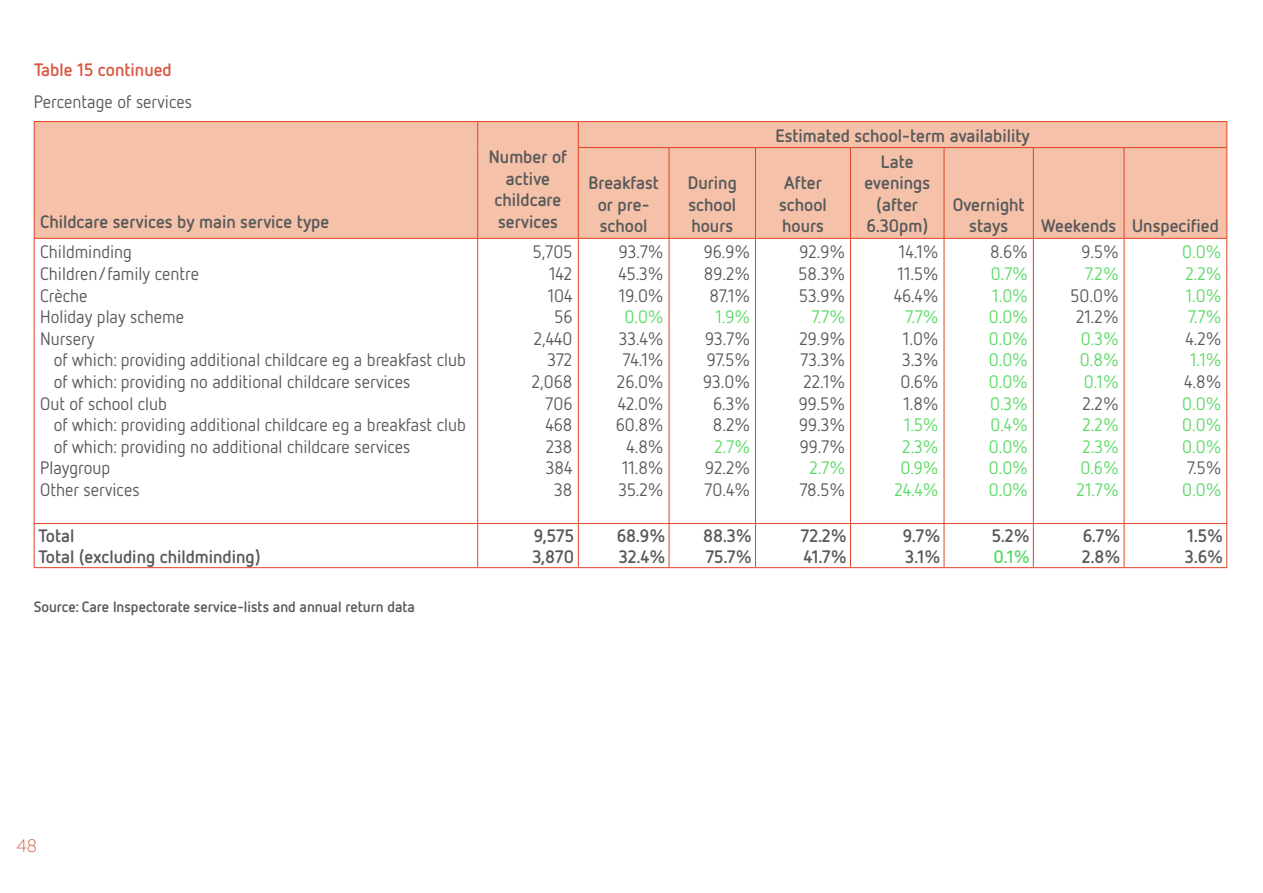
<style>
.page{position:relative;width:1263px;height:893px;background:#fff}
.page>*{position:absolute;margin:0;border:0;box-sizing:border-box;transform-origin:0 0}
.t1{font:18px/21.6px "Netto OT";color:#58595b;text-align:justify}
.t2{font:700 18px/21.6px "Netto OT";color:#58595b}
.t3{font:18px/21.6px "Netto OT";color:#58da63;text-align:justify}
.t4{font:700 18px "Netto OT";color:#d95943}
.t5{font:700 18px "Netto OT";color:#58da63}
.t6{font:18px "Museo 100";color:#d95943}
.t7{font:700 15px "Netto OT";color:#58595b}
</style>
<div class="page">
<div style="left:35px;top:122px;width:1191px;height:116px;background:#f5c2a9"></div>
<hr style="left:34px;top:121px;width:444px;height:1px;background:#e14325">
<svg style="left:34px;top:122px;width:1px;height:26px"></svg>
<hr style="left:478px;top:121px;width:100px;height:1px;background:#e14325">
<svg style="left:477px;top:122px;width:1px;height:26px"></svg>
<hr style="left:578px;top:121px;width:91px;height:1px;background:#e14325">
<svg style="left:578px;top:122px;width:1px;height:25px"></svg>
<hr style="left:669px;top:121px;width:86px;height:1px;background:#e14325">
<hr style="left:755px;top:121px;width:95px;height:1px;background:#e14325">
<hr style="left:850px;top:121px;width:94px;height:1px;background:#e14325">
<hr style="left:944px;top:121px;width:89px;height:1px;background:#e14325">
<hr style="left:1033px;top:121px;width:91px;height:1px;background:#e14325">
<hr style="left:1124px;top:121px;width:103px;height:1px;background:#e14325">
<svg style="left:1226px;top:122px;width:1px;height:25px"></svg>
<hr style="left:34px;top:148px;width:1px;height:90px;background:#e14325">
<hr style="left:477px;top:148px;width:1px;height:90px;background:#e14325">
<hr style="left:578px;top:147px;width:91px;height:1px;background:#e14325">
<hr style="left:578px;top:148px;width:1px;height:90px;background:#e14325">
<hr style="left:669px;top:147px;width:86px;height:1px;background:#e14325">
<hr style="left:669px;top:148px;width:1px;height:90px;background:#e14325">
<hr style="left:755px;top:147px;width:95px;height:1px;background:#e14325">
<hr style="left:755px;top:148px;width:1px;height:90px;background:#e14325">
<hr style="left:850px;top:147px;width:94px;height:1px;background:#e14325">
<hr style="left:850px;top:148px;width:1px;height:90px;background:#e14325">
<hr style="left:944px;top:147px;width:89px;height:1px;background:#e14325">
<hr style="left:944px;top:148px;width:1px;height:90px;background:#e14325">
<hr style="left:1033px;top:147px;width:91px;height:1px;background:#e14325">
<hr style="left:1033px;top:148px;width:1px;height:90px;background:#e14325">
<hr style="left:1124px;top:147px;width:103px;height:1px;background:#e14325">
<hr style="left:1124px;top:148px;width:1px;height:90px;background:#e14325">
<hr style="left:1226px;top:148px;width:1px;height:90px;background:#e14325">
<hr style="left:34px;top:238px;width:444px;height:1px;background:#e14325">
<hr style="left:34px;top:239px;width:1px;height:284px;background:#e14325">
<hr style="left:478px;top:238px;width:100px;height:1px;background:#e14325">
<hr style="left:477px;top:239px;width:1px;height:284px;background:#e14325">
<hr style="left:578px;top:238px;width:91px;height:1px;background:#e14325">
<hr style="left:578px;top:239px;width:1px;height:284px;background:#e14325">
<hr style="left:669px;top:238px;width:86px;height:1px;background:#e14325">
<hr style="left:669px;top:239px;width:1px;height:284px;background:#e14325">
<hr style="left:755px;top:238px;width:95px;height:1px;background:#e14325">
<hr style="left:755px;top:239px;width:1px;height:284px;background:#e14325">
<hr style="left:850px;top:238px;width:94px;height:1px;background:#e14325">
<hr style="left:850px;top:239px;width:1px;height:284px;background:#e14325">
<hr style="left:944px;top:238px;width:89px;height:1px;background:#e14325">
<hr style="left:944px;top:239px;width:1px;height:284px;background:#e14325">
<hr style="left:1033px;top:238px;width:91px;height:1px;background:#e14325">
<hr style="left:1033px;top:239px;width:1px;height:284px;background:#e14325">
<hr style="left:1124px;top:238px;width:103px;height:1px;background:#e14325">
<hr style="left:1124px;top:239px;width:1px;height:284px;background:#e14325">
<hr style="left:1226px;top:239px;width:1px;height:284px;background:#e14325">
<hr style="left:34px;top:523px;width:444px;height:1px;background:#e14325">
<hr style="left:34px;top:524px;width:1px;height:43px;background:#e14325">
<hr style="left:478px;top:523px;width:100px;height:1px;background:#e14325">
<hr style="left:477px;top:524px;width:1px;height:43px;background:#e14325">
<hr style="left:578px;top:523px;width:91px;height:1px;background:#e14325">
<hr style="left:578px;top:524px;width:1px;height:43px;background:#e14325">
<hr style="left:669px;top:523px;width:86px;height:1px;background:#e14325">
<hr style="left:669px;top:524px;width:1px;height:43px;background:#e14325">
<hr style="left:755px;top:523px;width:95px;height:1px;background:#e14325">
<hr style="left:755px;top:524px;width:1px;height:43px;background:#e14325">
<hr style="left:850px;top:523px;width:94px;height:1px;background:#e14325">
<hr style="left:850px;top:524px;width:1px;height:43px;background:#e14325">
<hr style="left:944px;top:523px;width:89px;height:1px;background:#e14325">
<hr style="left:944px;top:524px;width:1px;height:43px;background:#e14325">
<hr style="left:1033px;top:523px;width:91px;height:1px;background:#e14325">
<hr style="left:1033px;top:524px;width:1px;height:43px;background:#e14325">
<hr style="left:1124px;top:523px;width:103px;height:1px;background:#e14325">
<hr style="left:1124px;top:524px;width:1px;height:43px;background:#e14325">
<hr style="left:1226px;top:524px;width:1px;height:43px;background:#e14325">
<hr style="left:34px;top:567px;width:444px;height:1px;background:#e14325">
<hr style="left:478px;top:567px;width:100px;height:1px;background:#e14325">
<hr style="left:578px;top:567px;width:91px;height:1px;background:#e14325">
<hr style="left:669px;top:567px;width:86px;height:1px;background:#e14325">
<hr style="left:755px;top:567px;width:95px;height:1px;background:#e14325">
<hr style="left:850px;top:567px;width:94px;height:1px;background:#e14325">
<hr style="left:944px;top:567px;width:89px;height:1px;background:#e14325">
<hr style="left:1033px;top:567px;width:91px;height:1px;background:#e14325">
<hr style="left:1124px;top:567px;width:103px;height:1px;background:#e14325">
<p class="t4" style="left:34px;top:58px;width:139px">Table 15 continued</p>
<p class="t1" style="left:34px;top:91px;width:160px">Percentage of services</p>
<p class="t2" style="left:40px;top:210px;width:291px">Childcare services by main service type</p>
<p class="t1" style="left:40px;top:241px;width:160px;text-align:left">Childminding<br>Children/family centre<br>Crèche<br>Holiday play scheme<br>Nursery</p>
<p class="t1" style="left:54px;top:349px;width:414px">of which: providing additional childcare eg a breakfast club</p>
<p class="t1" style="left:54px;top:370px;width:358px">of which: providing no additional childcare services</p>
<p class="t1" style="left:40px;top:392px;width:128px">Out of school club</p>
<p class="t1" style="left:54px;top:414px;width:414px">of which: providing additional childcare eg a breakfast club</p>
<p class="t1" style="left:54px;top:435px;width:358px">of which: providing no additional childcare services</p>
<p class="t1" style="left:40px;top:457px;width:72px">Playgroup</p>
<p class="t1" style="left:40px;top:478px;width:101px">Other services</p>
<p class="t2" style="left:489px;top:146px;width:80px;text-align:center">Number of active childcare services</p>
<p class="t2" style="left:775px;top:124px;width:256px">Estimated school-term availability</p>
<p class="t2" style="left:588px;top:172px;width:72px;text-align:center">Breakfast or pre&shy;school</p>
<p class="t2" style="left:688px;top:172px;width:51px;text-align:justify">During school hours</p>
<p class="t2" style="left:779px;top:172px;width:49px">After school hours</p>
<p class="t2" style="left:864px;top:150px;width:67px;text-align:center">Late evenings (after<br>6.30pm)</p>
<p class="t2" style="left:953px;top:193px;width:74px;text-align:center">Overnight stays</p>
<p class="t1" style="left:532px;top:241px;width:42px;text-align:right">5,705<br>142<br>104<br>56<br>2,440<br>372<br>2,068<br>706<br>468<br>238<br>384<br>38</p>
<p class="t1" style="left:618px;top:241px;width:47px">93.7% 45.3% 19.0%</p>
<p class="t3" style="left:624px;top:306px;width:41px">0.0%</p>
<p class="t1" style="left:616px;top:327px;width:49px;text-align:center">33.4%<br>74.1%<br>26.0%<br>42.0%<br>60.8%<br>4.8%<br>11.8%<br>35.2%</p>
<p class="t1" style="left:704px;top:241px;width:48px;text-align:center">96.9%<br>89.2%<br>87.1%</p>
<p class="t3" style="left:715px;top:306px;width:36px">1.9%</p>
<p class="t1" style="left:703px;top:327px;width:49px;text-align:center">93.7%<br>97.5%<br>93.0%<br>6.3%<br>8.2%</p>
<p class="t3" style="left:714px;top:435px;width:37px">2.7%</p>
<p class="t1" style="left:704px;top:457px;width:47px">92.2%<br>70.4%</p>
<p class="t1" style="left:799px;top:241px;width:48px">92.9% 58.3% 53.9%</p>
<p class="t3" style="left:812px;top:306px;width:35px">7.7%</p>
<p class="t1" style="left:799px;top:327px;width:48px">29.9% 73.3% 22.1% 99.5% 99.3% 99.7%</p>
<p class="t3" style="left:809px;top:457px;width:37px">2.7%</p>
<p class="t1" style="left:800px;top:478px;width:47px">78.5%</p>
<p class="t1" style="left:894px;top:241px;width:47px">14.1% 11.5% 46.4%</p>
<p class="t3" style="left:905px;top:306px;width:35px">7.7%</p>
<p class="t1" style="left:900px;top:327px;width:40px">1.0% 3.3% 0.6% 1.8%</p>
<p class="t3" style="left:894px;top:414px;width:46px;text-align:center">1.5%<br>2.3%<br>0.9%<br>24.4%</p>
<p class="t1" style="left:990px;top:241px;width:40px">8.6%</p>
<p class="t3" style="left:989px;top:262px;width:41px">0.7% 1.0% 0.0% 0.0% 0.0% 0.0% 0.3% 0.4% 0.0% 0.0% 0.0%</p>
<p class="t2" style="left:1041px;top:215px;width:179px">Weekends Unspecified</p>
<p class="t1" style="left:1081px;top:241px;width:39px">9.5%</p>
<p class="t3" style="left:1085px;top:262px;width:35px">7.2%</p>
<p class="t1" style="left:1070px;top:284px;width:50px;text-align:center">50.0%<br>21.2%</p>
<p class="t3" style="left:1080px;top:327px;width:40px">0.3% 0.8% 0.1%</p>
<p class="t1" style="left:1082px;top:392px;width:38px">2.2%</p>
<p class="t3" style="left:1076px;top:414px;width:44px;text-align:center">2.2%<br>2.3%<br>0.6%<br>21.7%</p>
<p class="t3" style="left:1182px;top:241px;width:41px">0.0% 2.2% 1.0% 7.7%</p>
<p class="t1" style="left:1185px;top:327px;width:38px">4.2%</p>
<p class="t3" style="left:1190px;top:349px;width:33px">1.1%</p>
<p class="t1" style="left:1184px;top:370px;width:39px">4.8%</p>
<p class="t3" style="left:1182px;top:392px;width:41px">0.0% 0.0% 0.0%</p>
<p class="t1" style="left:1187px;top:457px;width:36px">7.5%</p>
<p class="t3" style="left:1182px;top:478px;width:41px">0.0%</p>
<p class="t2" style="left:38px;top:524px;width:223px">Total<br>Total (excluding childminding)</p>
<p class="t2" style="left:532px;top:524px;width:43px">9,575<br>3,870</p>
<p class="t2" style="left:617px;top:524px;width:50px">68.9%<br>32.4%</p>
<p class="t2" style="left:703px;top:524px;width:50px">88.3%<br>75.7%</p>
<p class="t2" style="left:801px;top:524px;width:48px">72.2%<br>41.7%</p>
<p class="t2" style="left:903px;top:524px;width:39px">9.7%<br>3.1%</p>
<p class="t2" style="left:992px;top:524px;width:40px">5.2%</p>
<p class="t5" style="left:993px;top:546px;width:38px">0.1%</p>
<p class="t2" style="left:1082px;top:524px;width:40px">6.7%<br>2.8%</p>
<p class="t2" style="left:1185px;top:524px;width:40px">1.5%<br>3.6%</p>
<p class="t7" style="left:34px;top:597px;width:383px">Source: Care Inspectorate service-lists and annual return data</p>
<p class="t6" style="left:17px;top:837px;width:22px">48</p>
</div>
